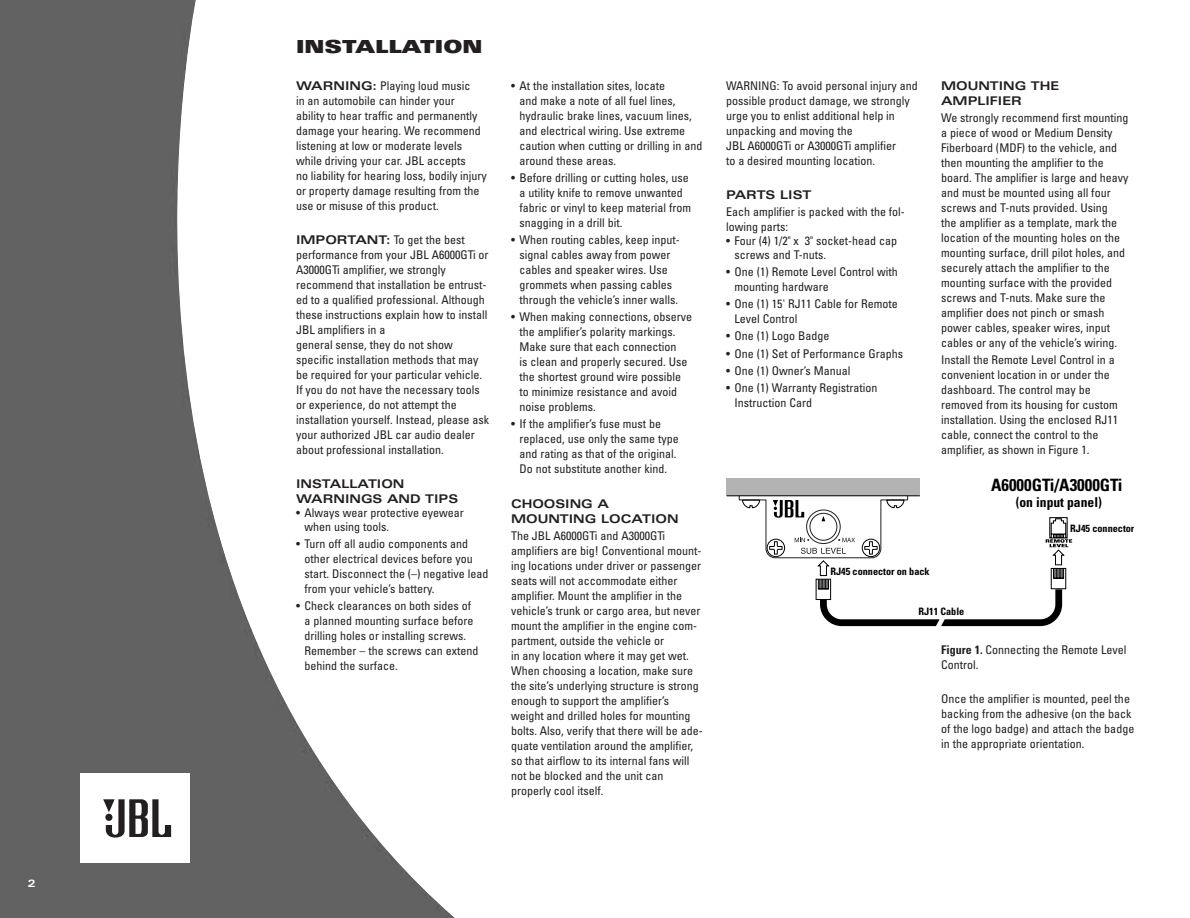
<style>
.page{position:relative;width:1190px;height:918px;background:#fff}
.page>*{position:absolute;margin:0;border:0;box-sizing:border-box;transform-origin:0 0}
.t1{font:900 expanded 18px "Univers";color:#231f20}
.t2{font:700 condensed 16.95px "Univers";color:#000}
.t3{font:700 condensed 13.65px "Univers";color:#000}
.t4{font:condensed 12px/15px "Univers";color:#231f20}
.t5{font:700 expanded 12px/15px "Univers";color:#231f20}
.t6{font:700 expanded 10.5px "Univers";color:#fff}
.t7{font:700 condensed 10.2px "Univers";color:#000}
.s1{font-weight:700;font-stretch:expanded}
.s2{font-weight:700}
</style>
<div class="page">
<img style="left:0;top:0;width:455px;height:918px">
<div style="left:81px;top:773px;width:109px;height:90px;background:#fff"></div>
<svg style="left:103px;top:799px;width:68px;height:39px"></svg>
<div style="left:296px;top:40px;width:622px;height:17px;background:#fff"></div>
<div style="left:726px;top:478px;width:193px;height:18px;background:#b3b3b3"></div>
<hr style="left:726px;top:495px;width:193px;height:1px;background:#000">
<svg style="left:738px;top:495px;width:334px;height:131px"></svg>
<p class="t6" style="left:28px;top:880px;width:9px">2</p>
<h1 class="t1" style="left:296px;top:40px;width:188px">INSTALLATION</h1>
<p class="t4" style="left:296px;top:79px;width:192px"><span class="s1">WARNING:</span> Playing loud music<br>in an automobile can hinder your<br>ability to hear traffic and permanently damage your hearing. We recommend listening at low or moderate levels while driving your car. JBL accepts<br>no liability for hearing loss, bodily injury or property damage resulting from the use or misuse of this product.</p>
<p class="t4" style="left:296px;top:233px;width:194px"><span class="s1">IMPORTANT:</span> To get the best performance from your JBL A6000GTi or A3000GTi amplifier, we strongly recommend that installation be entrust&shy;ed to a qualified professional. Although these instructions explain how to install JBL amplifiers in a<br>general sense, they do not show specific installation methods that may be required for your particular vehicle.<br>If you do not have the necessary tools or experience, do not attempt the installation yourself. Instead, please ask your authorized JBL car audio dealer about professional installation.</p>
<p class="t5" style="left:296px;top:478px;width:164px">INSTALLATION<br>WARNINGS AND TIPS</p>
<p class="t4" style="left:304px;top:506px;width:161px;line-height:14.4px;text-indent:-8px">• Always wear protective eyewear when using tools.</p>
<p class="t4" style="left:304px;top:538px;width:185px;text-indent:-8px">• Turn off all audio components and other electrical devices before you start. Disconnect the (–) negative lead from your vehicle’s battery.</p>
<p class="t4" style="left:304px;top:600px;width:175px;text-indent:-8px">• Check clearances on both sides of a planned mounting surface before drilling holes or installing screws.<br>Remember – the screws can extend behind the surface.</p>
<p class="t4" style="left:519px;top:79px;width:184px;text-indent:-8px">• At the installation sites, locate<br>and make a note of all fuel lines, hydraulic brake lines, vacuum lines, and electrical wiring. Use extreme caution when cutting or drilling in and around these areas.</p>
<p class="t4" style="left:519px;top:171px;width:173px;text-indent:-8px">• Before drilling or cutting holes, use a utility knife to remove unwanted fabric or vinyl to keep material from snagging in a drill bit.</p>
<p class="t4" style="left:511px;top:233px;width:170px;text-align:center">• When routing cables, keep input&shy;signal cables away from power cables and speaker wires. Use grommets when passing cables through the vehicle’s inner walls.</p>
<p class="t4" style="left:519px;top:310px;width:174px;text-indent:-8px">• When making connections, observe the amplifier’s polarity markings.<br>Make sure that each connection<br>is clean and properly secured. Use the shortest ground wire possible to minimize resistance and avoid noise problems.</p>
<p class="t4" style="left:519px;top:418px;width:161px;text-indent:-8px">• If the amplifier’s fuse must be replaced, use only the same type and rating as that of the original.<br>Do not substitute another kind.</p>
<p class="t5" style="left:511px;top:497px;width:169px">CHOOSING A<br>MOUNTING LOCATION</p>
<p class="t4" style="left:511px;top:529px;width:193px">The JBL A6000GTi and A3000GTi amplifiers are big! Conventional mount&shy;ing locations under driver or passenger seats will not accommodate either amplifier. Mount the amplifier in the vehicle’s trunk or cargo area, but never mount the amplifier in the engine com&shy;partment, outside the vehicle or<br>in any location where it may get wet.<br>When choosing a location, make sure the site’s underlying structure is strong enough to support the amplifier’s weight and drilled holes for mounting bolts. Also, verify that there will be ade&shy;quate ventilation around the amplifier, so that airflow to its internal fans will not be blocked and the unit can properly cool itself.</p>
<p class="t4" style="left:726px;top:79px;width:193px">WARNING: To avoid personal injury and possible product damage, we strongly urge you to enlist additional help in unpacking and moving the<br>JBL A6000GTi or A3000GTi amplifier<br>to a desired mounting location.</p>
<p class="t5" style="left:726px;top:188px;width:87px">PARTS LIST</p>
<p class="t4" style="left:726px;top:205px;width:180px">Each amplifier is packed with the fol&shy;lowing parts:</p>
<p class="t4" style="left:734px;top:234px;width:164px;line-height:14.4px;text-indent:-8px">• Four (4) 1/2" x 3" socket-head cap screws and T-nuts.</p>
<p class="t4" style="left:734px;top:265px;width:165px;text-indent:-8px">• One (1) Remote Level Control with mounting hardware</p>
<p class="t4" style="left:734px;top:298px;width:165px;text-indent:-8px">• One (1) 15' RJ11 Cable for Remote<br>Level Control</p>
<p class="t4" style="left:726px;top:330px;width:105px">• One (1) Logo Badge</p>
<p class="t4" style="left:726px;top:347px;width:179px">• One (1) Set of Performance Graphs</p>
<p class="t4" style="left:726px;top:364px;width:126px">• One (1) Owner’s Manual</p>
<p class="t4" style="left:734px;top:381px;width:145px;text-indent:-8px">• One (1) Warranty Registration<br>Instruction Card</p>
<p class="t5" style="left:941px;top:79px;width:120px">MOUNTING THE<br>AMPLIFIER</p>
<p class="t4" style="left:941px;top:111px;width:189px">We strongly recommend first mounting a piece of wood or Medium Density Fiberboard (MDF) to the vehicle, and then mounting the amplifier to the board. The amplifier is large and heavy and must be mounted using all four screws and T-nuts provided. Using<br>the amplifier as a template, mark the location of the mounting holes on the mounting surface, drill pilot holes, and securely attach the amplifier to the mounting surface with the provided screws and T-nuts. Make sure the amplifier does not pinch or smash power cables, speaker wires, input cables or any of the vehicle’s wiring.</p>
<p class="t4" style="left:941px;top:353px;width:178px">Install the Remote Level Control in a convenient location in or under the dashboard. The control may be removed from its housing for custom installation. Using the enclosed RJ11 cable, connect the control to the amplifier, as shown in Figure 1.</p>
<h2 class="t2" style="left:991px;top:479px;width:133px">A6000GTi/A3000GTi</h2>
<p class="t3" style="left:1015px;top:497px;width:88px">(on input panel)</p>
<p class="t7" style="left:1070px;top:524px;width:66px">RJ45 connector</p>
<p class="t7" style="left:830px;top:568px;width:101px">RJ45 connector on back</p>
<p class="t7" style="left:918px;top:608px;width:47px">RJ11 Cable</p>
<p class="t4" style="left:941px;top:643px;width:187px"><span class="s2">Figure 1.</span> Connecting the Remote Level<br>Control.</p>
<p class="t4" style="left:941px;top:692px;width:195px">Once the amplifier is mounted, peel the backing from the adhesive (on the back of the logo badge) and attach the badge in the appropriate orientation.</p>
</div>
